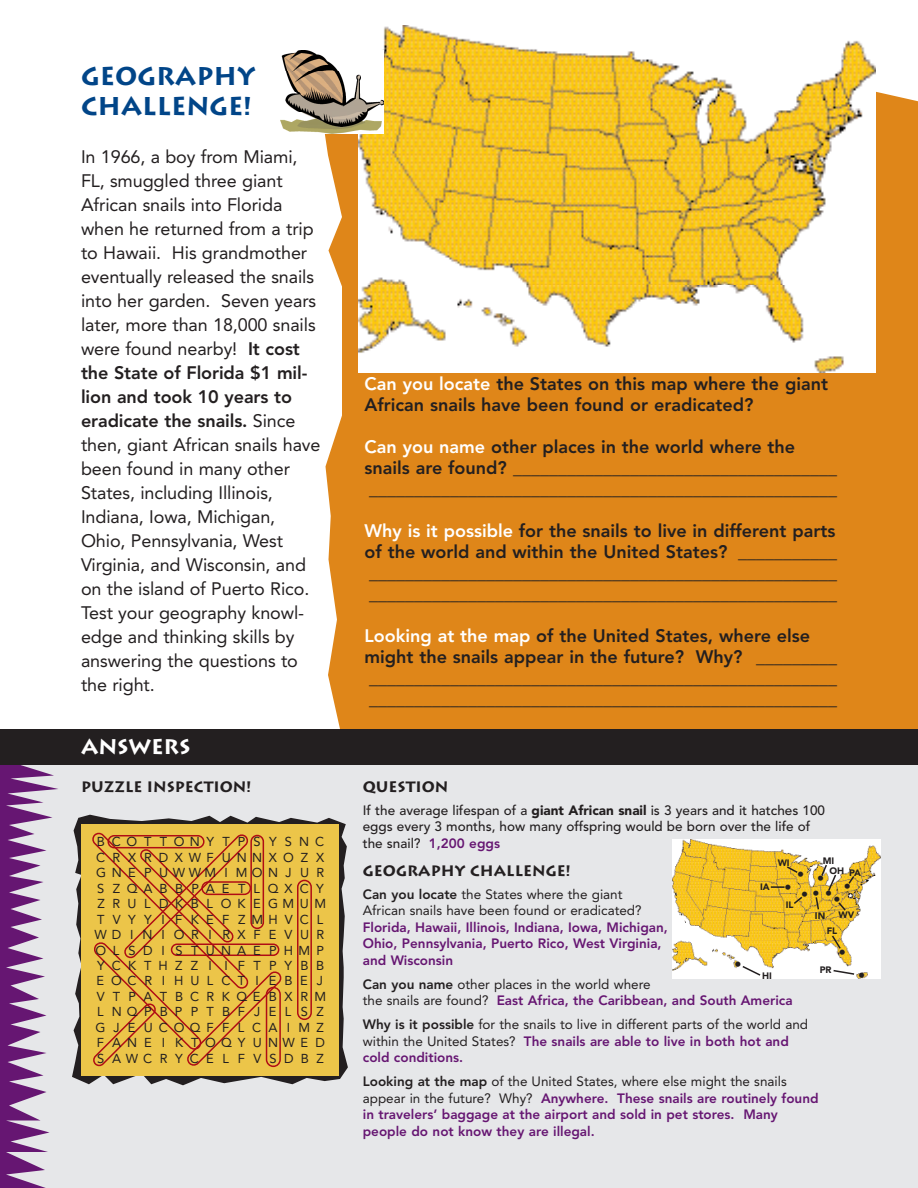
<style>
.page{position:relative;width:918px;height:1188px;background:#fff}
.page>*{position:absolute;margin:0;border:0;box-sizing:border-box;transform-origin:0 0}
.t1{font:700 25.5px/30px "Lithos";color:#014588}
.t2{font:700 21px "Lithos";color:#fff}
.t3{font:800 18px/21px "Avenir";color:#231f20}
.t4{font:18px/24px "Avenir";letter-spacing:-.005em;color:#231f20}
.t5{font:16.2px "Helvetica";color:#231f20}
.t6{font:700 15px "Lithos";color:#231f20}
.t7{font:13.5px/16.5px "Avenir";color:#231f20}
.t8{font:800 13.5px/16.5px "Avenir";color:#661672}
.t9{font:500 13.5px/16.5px "Avenir";color:#231f20}
.t10{font:12.9px/15.5px "Avenir";letter-spacing:.56em;color:#231f20}
.t11{font:900 9.3px "Avenir";letter-spacing:-.005em;color:#231f20}
.s1{font-weight:800}
.s2{color:#fff}
.s3{font-weight:900}
.s4{font-weight:800;color:#661672}
.s5{color:#231f20}
.s6{font-weight:400;color:#231f20}
</style>
<div class="page">
<div style="left:0;top:756px;width:918px;height:432px;background:#e6e7e9"></div>
<svg style="left:0;top:765px;width:58px;height:423px"></svg>
<div style="left:324px;top:68px;width:594px;height:661px;background:#df8619"></div>
<img style="left:359px;top:26px;width:516px;height:259px">
<img style="left:359px;top:285px;width:516px;height:87px">
<img style="left:281px;top:51px;width:102px;height:20px">
<img style="left:280px;top:71px;width:103px;height:63px">
<div style="left:0;top:729px;width:918px;height:36px;background:#231f20"></div>
<img style="left:673px;top:840px;width:207px;height:104px">
<img style="left:673px;top:944px;width:207px;height:35px">
<svg style="left:792px;top:895px;width:12px;height:11px"></svg>
<svg style="left:771px;top:886px;width:14px;height:2px"></svg>
<svg style="left:785px;top:865px;width:14px;height:9px"></svg>
<svg style="left:832px;top:969px;width:24px;height:7px"></svg>
<svg style="left:815px;top:863px;width:41px;height:49px"></svg>
<svg style="left:830px;top:934px;width:12px;height:16px"></svg>
<svg style="left:72px;top:815px;width:276px;height:270px"></svg>
<div style="left:81px;top:824px;width:258px;height:252px;background:#ecc549"></div>
<svg style="left:297px;top:880px;width:15px;height:140px"></svg>
<svg style="left:92px;top:832px;width:190px;height:235px"></svg>
<svg style="left:741px;top:965px;width:21px;height:12px"></svg>
<h1 class="t1" style="left:81px;top:62px;width:176px">GEOGRAPHY<br>CHALLENGE!</h1>
<p class="t4" style="left:81px;top:147px;width:241px">In 1966, a boy from Miami,<br>FL, smuggled three giant<br>African snails into Florida when he returned from a trip to Hawaii. His grandmother eventually released the snails into her garden. Seven years later, more than 18,000 snails were found nearby! <span class="s1">It cost the State of Florida $1 mil&shy;lion and took 10 years to eradicate the snails.</span> Since then, giant African snails have been found in many other<br>States, including Illinois,<br>Indiana, Iowa, Michigan,<br>Ohio, Pennsylvania, West<br>Virginia, and Wisconsin, and on the island of Puerto Rico.<br>Test your geography knowl&shy;edge and thinking skills by answering the questions to the right.</p>
<p class="t3" style="left:364px;top:375px;width:465px"><span class="s2">Can you locate</span> the States on this map where the giant<br>African snails have been found or eradicated?</p>
<p class="t3" style="left:364px;top:438px;width:474px"><span class="s2">Can you name</span> other places in the world where the snails are found? ____________________________________ ____________________________________________________</p>
<p class="t3" style="left:364px;top:522px;width:474px;text-align:justify"><span class="s2">Why is it possible</span> for the snails to live in different parts of the world and within the United States? ___________ ____________________________________________________ ____________________________________________________</p>
<p class="t3" style="left:364px;top:627px;width:474px"><span class="s2">Looking at the map</span> of the United States, where else might the snails appear in the future? Why? _________ ____________________________________________________ ____________________________________________________</p>
<p class="t2" style="left:81px;top:734px;width:111px">ANSWERS</p>
<p class="t6" style="left:81px;top:778px;width:172px">PUZZLE INSPECTION!</p>
<p class="t6" style="left:363px;top:778px;width:87px">QUESTION</p>
<p class="t9" style="left:363px;top:803px;width:464px">If the average lifespan of a <span class="s3">giant African snail</span> is 3 years and it hatches 100 eggs every 3 months, how many offspring would be born over the life of the snail? <span class="s4">1,200 eggs</span></p>
<p class="t6" style="left:363px;top:862px;width:209px">GEOGRAPHY CHALLENGE!</p>
<p class="t7" style="left:363px;top:887px;width:280px"><span class="s1">Can you locate</span> the States where the giant<br>African snails have been found or eradicated?</p>
<p class="t8" style="left:363px;top:920px;width:307px">Florida, Hawaii, Illinois, Indiana, Iowa, Michigan,<br>Ohio, Pennsylvania, Puerto Rico, West Virginia, and Wisconsin</p>
<p class="t7" style="left:363px;top:977px;width:431px"><span class="s1">Can you name</span> other places in the world where<br>the snails are found? <span class="s4">East Africa, the Caribbean, and South America</span></p>
<p class="t7" style="left:363px;top:1017px;width:447px"><span class="s1">Why is it possible</span> for the snails to live in different parts of the world and within the United States? <span class="s4">The snails are able to live in both hot and cold conditions.</span></p>
<p class="t8" style="left:363px;top:1074px;width:457px"><span class="s5">Looking at the map</span> <span class="s6">of the United States, where else might the snails appear in the future? Why?</span> Anywhere. These snails are routinely found in travelers’ baggage at the airport and sold in pet stores. Many people do not know they are illegal.</p>
<p class="t10" style="left:95px;top:835px;width:233px">BCOTTONYTPS YS NC<br>CRX R DXWFUNNXO Z X<br>GNE PUWWM I MONJ UR<br>SZQABBPAETLQXCY<br>ZRUL DKBLOKEGMUM<br>TVYY I FKEF ZMHVC L<br>WDINIORI RXFEVUR<br>OL SD I S TUNAEPHMP<br>YCKTHZ Z I I FTPYBB<br>EOCR I HULCT I EBE J<br>VTPA TBCRKQEBXRM<br>LNQP BPP TBFJ EL S Z<br>G J E UCOQF F L CA I MZ<br>F ANE I KTOQYUNWED<br>SAWC R YCELFV S DBZ</p>
<p class="t11" style="left:823px;top:857px;width:13px">MI</p>
<p class="t11" style="left:778px;top:859px;width:13px">WI</p>
<p class="t11" style="left:829px;top:868px;width:33px">OH PA</p>
<p class="t5" style="left:798px;top:868px;width:7px">•</p>
<p class="t5" style="left:818px;top:873px;width:7px">•</p>
<p class="t5" style="left:844px;top:880px;width:7px">•</p>
<p class="t11" style="left:760px;top:883px;width:11px">IA</p>
<p class="t5" style="left:785px;top:881px;width:7px">•</p>
<p class="t5" style="left:802px;top:888px;width:31px">• • •</p>
<p class="t5" style="left:834px;top:894px;width:7px">•</p>
<p class="t11" style="left:786px;top:901px;width:9px">IL</p>
<p class="t11" style="left:815px;top:912px;width:12px">IN</p>
<p class="t11" style="left:838px;top:911px;width:17px">WV</p>
<p class="t11" style="left:827px;top:927px;width:12px">FL</p>
<p class="t5" style="left:839px;top:946px;width:7px">•</p>
<p class="t5" style="left:735px;top:959px;width:7px">•</p>
<p class="t11" style="left:820px;top:966px;width:13px">PR</p>
<p class="t11" style="left:762px;top:972px;width:11px">HI</p>
<p class="t5" style="left:859px;top:969px;width:7px">•</p>
</div>
